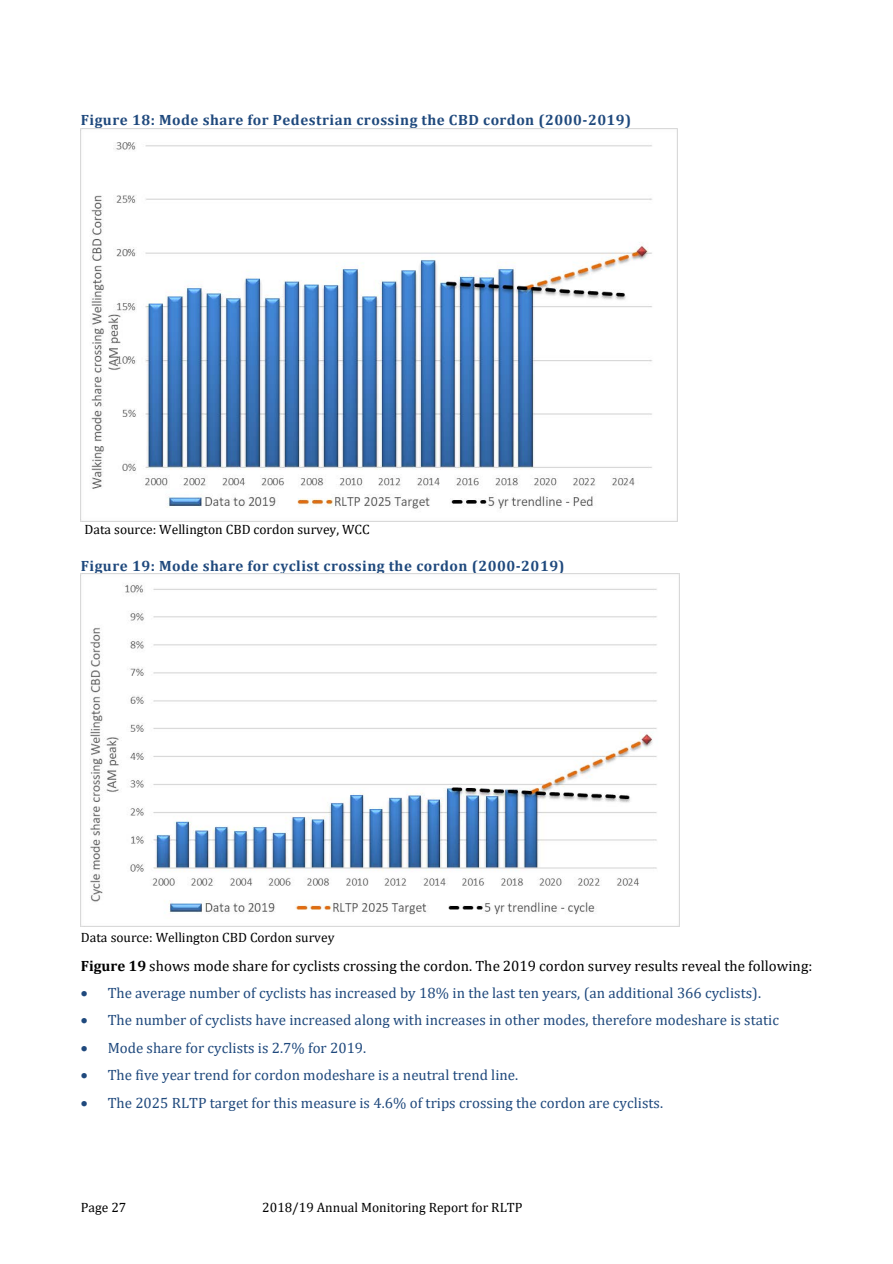
<style>
.page{position:relative;width:893px;height:1264px;background:#fff}
.page>*{position:absolute;margin:0;border:0;box-sizing:border-box;transform-origin:0 0}
.t1{font:15px "Cambria";color:#1f497d}
.t2{font:700 15px "Cambria";letter-spacing:.035em;color:#1f497d}
.t3{font:15px "Cambria";letter-spacing:.005em;color:#000}
.t4{font:13.5px "Cambria";color:#000}
.s1{font-weight:700}
</style>
<div class="page">
<img style="left:81px;top:128px;width:597px;height:393px">
<img style="left:81px;top:574px;width:598px;height:352px">
<p class="t2" style="left:81px;top:109px;width:552px">Figure 18: Mode share for Pedestrian crossing the CBD cordon (2000-2019)</p>
<p class="t4" style="left:84px;top:521px;width:287px">Data source: Wellington CBD cordon survey, WCC</p>
<p class="t2" style="left:81px;top:555px;width:485px">Figure 19: Mode share for cyclist crossing the cordon (2000-2019)</p>
<p class="t4" style="left:81px;top:929px;width:255px">Data source: Wellington CBD Cordon survey</p>
<p class="t3" style="left:81px;top:956px;width:733px"><span class="s1">Figure 19</span> shows mode share for cyclists crossing the cordon. The 2019 cordon survey results reveal the following:</p>
<p class="t1" style="left:81px;top:983px;width:682px">• The average number of cyclists has increased by 18% in the last ten years, (an additional 366 cyclists).</p>
<p class="t1" style="left:81px;top:1011px;width:700px">• The number of cyclists have increased along with increases in other modes, therefore modeshare is static</p>
<p class="t1" style="left:81px;top:1038px;width:287px">• Mode share for cyclists is 2.7% for 2019.</p>
<p class="t1" style="left:81px;top:1066px;width:439px">• The five year trend for cordon modeshare is a neutral trend line.</p>
<p class="t1" style="left:81px;top:1093px;width:584px">• The 2025 RLTP target for this measure is 4.6% of trips crossing the cordon are cyclists.</p>
<p class="t4" style="left:81px;top:1199px;width:47px">Page 27</p>
<p class="t4" style="left:262px;top:1199px;width:262px">2018/19 Annual Monitoring Report for RLTP</p>
</div>
